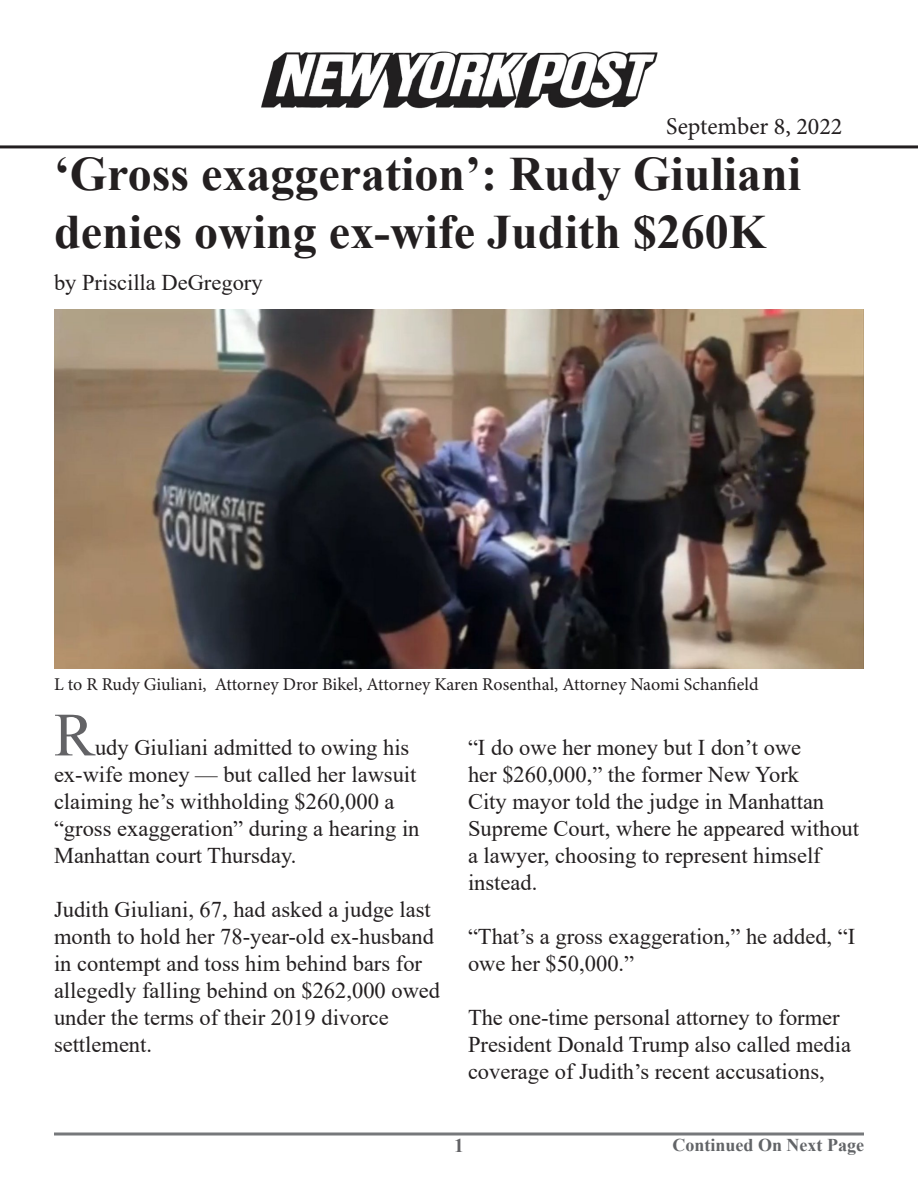
<style>
.page{position:relative;width:918px;height:1188px;background:#fff}
.page>*{position:absolute;margin:0;border:0;box-sizing:border-box;transform-origin:0 0}
.t1{font:61.5px "Times New Roman";color:#636366}
.t2{font:700 48px/57.6px "Times New Roman";color:#231f20}
.t3{font:24px "Minion Pro";color:#231f20}
.t4{font:22.5px/27px "Times New Roman";color:#231f20}
.t5{font:700 19.5px "Times New Roman";color:#636366}
.t6{font:18px "Minion Pro";letter-spacing:-.005em;color:#231f20}
.t7{font:700 18px "Times New Roman";color:#626467}
</style>
<div class="page">
<img style="left:261px;top:51px;width:397px;height:58px">
<hr style="left:0;top:145px;width:918px;height:3px;background:#231f20">
<svg style="left:54px;top:1132px;width:810px;height:4px"></svg>
<img style="left:54px;top:310px;width:810px;height:359px">
<p class="t3" style="left:666px;top:111px;width:178px">September 8, 2022</p>
<p class="t2" style="left:54px;top:144px;width:749px">‘Gross exaggeration’: Rudy Giuliani denies owing ex-wife Judith $260K</p>
<p class="t4" style="left:54px;top:269px;width:210px">by Priscilla DeGregory</p>
<p class="t6" style="left:54px;top:672px;width:706px">L to R Rudy Giuliani, Attorney Dror Bikel, Attorney Karen Rosenthal, Attorney Naomi Schanfield</p>
<p class="t1" style="left:54px;top:691px;width:43px">R</p>
<p class="t4" style="left:54px;top:734px;width:367px;text-indent:41px">udy Giuliani admitted to owing his ex-wife money — but called her lawsuit claiming he’s withholding $260,000 a “gross exaggeration” during a hearing in Manhattan court Thursday.</p>
<p class="t4" style="left:54px;top:896px;width:388px">Judith Giuliani, 67, had asked a judge last month to hold her 78-year-old ex-husband in contempt and toss him behind bars for allegedly falling behind on $262,000 owed under the terms of their 2019 divorce settlement.</p>
<p class="t4" style="left:468px;top:734px;width:393px">“I do owe her money but I don’t owe<br>her $260,000,” the former New York<br>City mayor told the judge in Manhattan<br>Supreme Court, where he appeared without a lawyer, choosing to represent himself instead.</p>
<p class="t4" style="left:468px;top:923px;width:389px">“That’s a gross exaggeration,” he added, “I owe her $50,000.”</p>
<p class="t4" style="left:468px;top:1004px;width:385px">The one-time personal attorney to former<br>President Donald Trump also called media coverage of Judith’s recent accusations,</p>
<p class="t5" style="left:454px;top:1131px;width:11px">1</p>
<p class="t7" style="left:672px;top:1132px;width:193px">Continued On Next Page</p>
</div>
